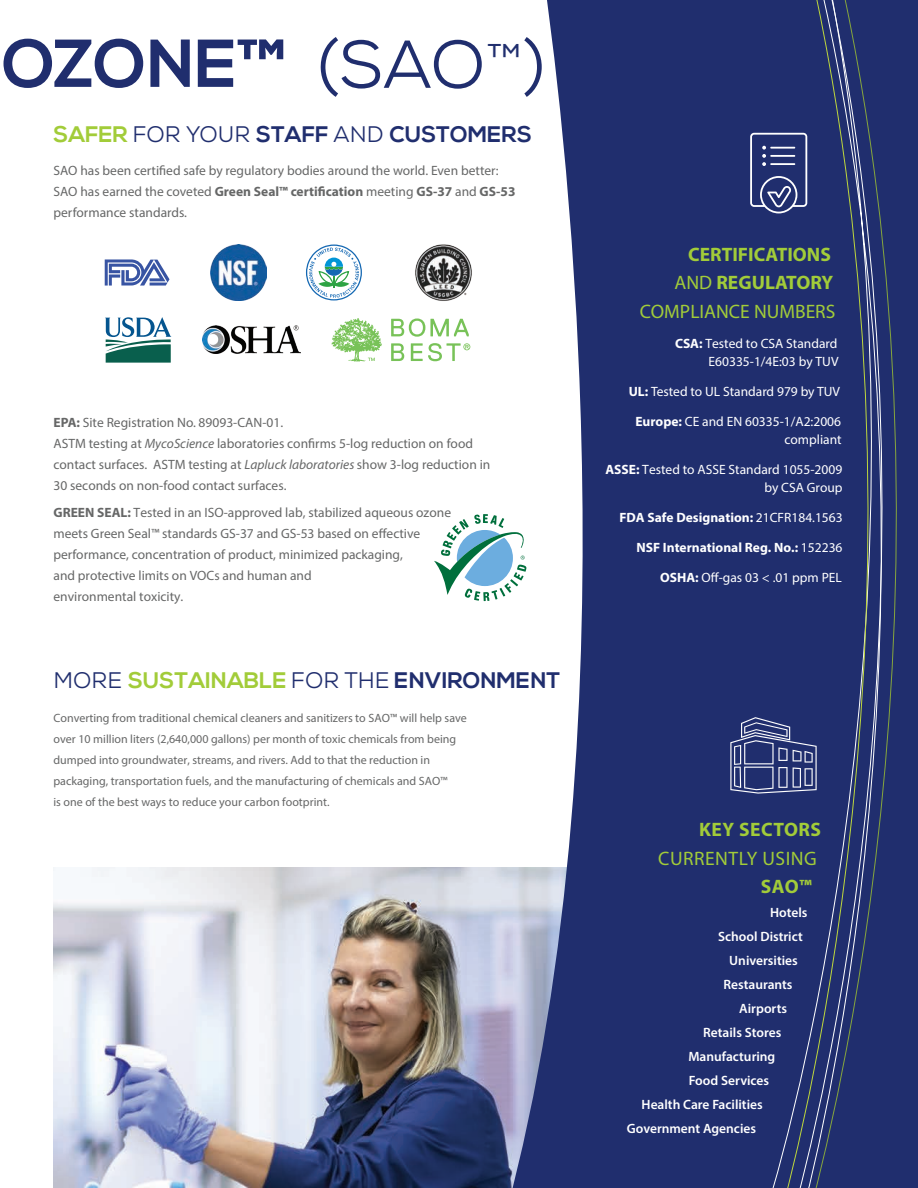
<style>
.page{position:relative;width:918px;height:1188px;background:#fff}
.page>*{position:absolute;margin:0;border:0;box-sizing:border-box;transform-origin:0 0}
.t1{font:700 67.5px "Nexa";color:#202e6e}
.t2{font:67.5px "Nexa";color:#202e6e}
.t3{font:700 22.5px "Nexa";color:#a2cc39}
.t4{font:700 22.5px "Nexa";color:#202e6e}
.t5{font:700 19.5px/28.5px "Myriad Pro";color:#a2cc39;text-align:right}
.t6{font:19.5px "Myriad Pro";letter-spacing:.025em;color:#a2cc39}
.t7{font:700 19.5px "Myriad Pro";letter-spacing:.025em;color:#a2cc39}
.t8{font:13.5px/21px "Myriad Pro";color:#666767}
.t9{font:13.5px/18px "Myriad Pro";color:#fff;text-align:right}
.t10{font:600 13.5px "Myriad Pro";color:#fff}
.t11{font:700 13.5px "Myriad Pro";color:#fff}
.t12{font:12px/21px "Myriad Pro";color:#666767}
.s1{color:#a2cc39}
.s2{font-weight:400}
.s3{font-weight:700}
.s4{font-style:italic}
.s5{font-weight:400;color:#202e6e}
.s6{color:#202e6e}
</style>
<div class="page">
<img style="left:54px;top:867px;width:451px;height:321px">
<svg style="left:505px;top:0;width:260px;height:1188px;fill:#202e6e"></svg>
<div style="left:765px;top:0;width:11px;height:1188px;background:#202e6e"></div>
<div style="left:776px;top:0;width:142px;height:1188px;background:#202e6e"></div>
<svg style="left:730px;top:717px;width:87px;height:77px"></svg>
<svg style="left:750px;top:133px;width:57px;height:80px"></svg>
<hr style="left:770px;top:163px;width:25px;height:2px;background:#fff">
<svg style="left:306px;top:245px;width:56px;height:56px"></svg>
<svg style="left:104px;top:259px;width:66px;height:27px"></svg>
<img style="left:210px;top:244px;width:56px;height:57px">
<img style="left:415px;top:244px;width:57px;height:57px">
<svg style="left:105px;top:317px;width:67px;height:46px"></svg>
<img style="left:202px;top:326px;width:98px;height:28px">
<svg style="left:332px;top:318px;width:50px;height:44px"></svg>
<svg style="left:391px;top:319px;width:78px;height:18px"></svg>
<svg style="left:391px;top:343px;width:13px;height:18px"></svg>
<svg style="left:411px;top:343px;width:59px;height:18px"></svg>
<svg style="left:434px;top:514px;width:93px;height:87px"></svg>
<h1 class="t1" style="left:2px;top:25px;width:286px">OZONE™</h1>
<h1 class="t2" style="left:317px;top:22px;width:229px">(SAO<sup>™</sup>)</h1>
<h2 class="t4" style="left:54px;top:121px;width:480px"><span class="s1">SAFER</span> <span class="s2">FOR YOUR</span> STAFF <span class="s2">AND</span> CUSTOMERS</h2>
<p class="t8" style="left:54px;top:159px;width:464px">SAO has been certified safe by regulatory bodies around the world. Even better:<br>SAO has earned the coveted <span class="s3">Green Seal™ certification</span> meeting <span class="s3">GS-37</span> and <span class="s3">GS-53 </span>performance standards.</p>
<p class="t8" style="left:54px;top:411px;width:438px"><span class="s3">EPA:</span> Site Registration No. 89093-CAN-01.<br>ASTM testing at <span class="s4">MycoScience</span> laboratories confirms 5-log reduction on food contact surfaces. ASTM testing at <span class="s4">Lapluck laboratories</span> show 3-log reduction in 30 seconds on non-food contact surfaces.</p>
<p class="t8" style="left:54px;top:501px;width:399px"><span class="s3">GREEN SEAL:</span> Tested in an ISO-approved lab, stabilized aqueous ozone meets Green Seal™ standards GS-37 and GS-53 based on effective performance, concentration of product, minimized packaging,<br>and protective limits on VOCs and human and<br>environmental toxicity.</p>
<h2 class="t3" style="left:54px;top:668px;width:508px"><span class="s5">MORE</span> SUSTAINABLE <span class="s5">FOR THE</span> <span class="s6">ENVIRONMENT</span></h2>
<p class="t12" style="left:54px;top:708px;width:415px">Converting from traditional chemical cleaners and sanitizers to SAO™ will help save over 10 million liters (2,640,000 gallons) per month of toxic chemicals from being dumped into groundwater, streams, and rivers. Add to that the reduction in packaging, transportation fuels, and the manufacturing of chemicals and SAO™<br>is one of the best ways to reduce your carbon footprint.</p>
<h3 class="t5" style="left:640px;top:239px;width:197px">CERTIFICATIONS<br><span class="s2">AND</span> REGULATORY<br><span class="s2">COMPLIANCE NUMBERS</span></h3>
<p class="t9" style="left:675px;top:334px;width:165px"><span class="s3">CSA:</span> Tested to CSA Standard<br>E60335-1/4E:03 by TUV</p>
<p class="t9" style="left:629px;top:382px;width:213px"><span class="s3">UL:</span> Tested to UL Standard 979 by TUV</p>
<p class="t9" style="left:635px;top:412px;width:208px"><span class="s3">Europe:</span> CE and EN 60335-1/A2:2006 compliant</p>
<p class="t9" style="left:605px;top:460px;width:239px"><span class="s3">ASSE:</span> Tested to ASSE Standard 1055-2009 by CSA Group</p>
<p class="t11" style="left:619px;top:508px;width:225px">FDA Safe Designation: <span class="s2">21CFR184.1563</span></p>
<p class="t11" style="left:636px;top:538px;width:208px">NSF International Reg. No.: <span class="s2">152236</span></p>
<p class="t9" style="left:660px;top:568px;width:183px"><span class="s3">OSHA:</span> Off-gas 03 &lt; .01 ppm PEL</p>
<h3 class="t7" style="left:699px;top:817px;width:123px">KEY SECTORS</h3>
<h3 class="t6" style="left:658px;top:846px;width:160px">CURRENTLY USING</h3>
<h3 class="t5" style="left:761px;top:872px;width:52px">SAO™</h3>
<p class="t10" style="left:770px;top:904px;width:39px">Hotels</p>
<p class="t10" style="left:718px;top:928px;width:86px">School District</p>
<p class="t10" style="left:729px;top:952px;width:70px">Universities</p>
<p class="t10" style="left:723px;top:976px;width:71px">Restaurants</p>
<p class="t10" style="left:739px;top:1000px;width:49px">Airports</p>
<p class="t10" style="left:703px;top:1024px;width:80px">Retails Stores</p>
<p class="t10" style="left:688px;top:1048px;width:89px">Manufacturing</p>
<p class="t10" style="left:689px;top:1072px;width:82px">Food Services</p>
<p class="t10" style="left:642px;top:1096px;width:123px">Health Care Facilities</p>
<p class="t10" style="left:627px;top:1120px;width:131px">Government Agencies</p>
</div>
